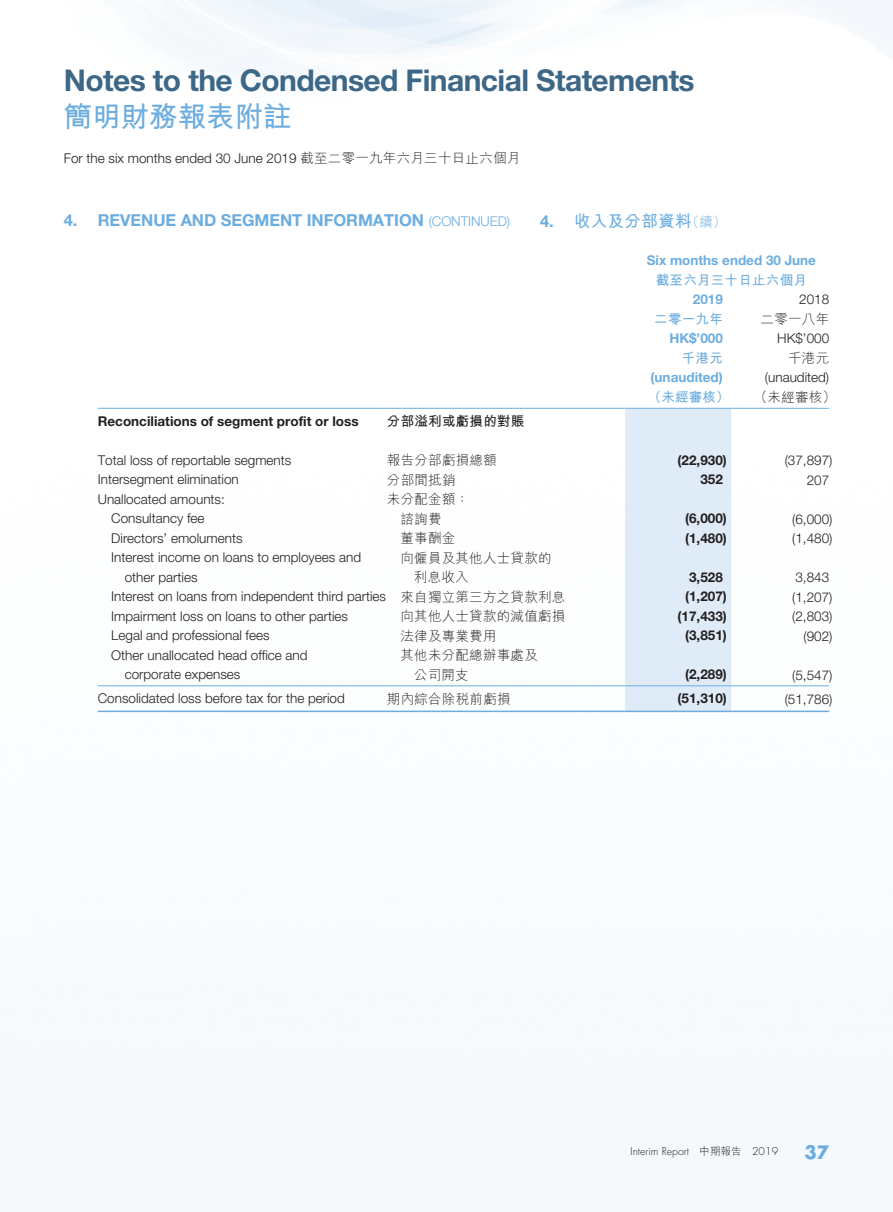
<style>
.page{position:relative;width:893px;height:1212px;background:#fff}
.page>*{position:absolute;margin:0;border:0;box-sizing:border-box;transform-origin:0 0}
.t1{font:700 30px "Helvetica Neue LT Std";letter-spacing:-.02em;color:#3d6787}
.t2{font:700 28.5px "M Hei HK";color:#6caddf}
.t3{font:700 18px "Futura Std";color:#6caddf}
.t4{font:700 16.5px "Helvetica Neue LT Std";letter-spacing:-.005em;color:#6caddf}
.t5{font:700 16.5px "M Hei HK";letter-spacing:.02em;color:#6caddf}
.t6{font:300 13.5px/19.5px "Helvetica Neue LT Std";color:#231f20}
.t7{font:700 13.5px "Helvetica Neue LT Std";color:#231f20}
.t8{font:300 13.5px/19.5px "M Hei HK";letter-spacing:.02em;color:#231f20}
.t9{font:700 13.5px "Helvetica Neue LT Std";color:#6caddf}
.t10{font:700 13.5px "M Hei HK";letter-spacing:.02em;color:#6caddf}
.t11{font:700 13.5px "M Hei HK";letter-spacing:.02em;color:#231f20}
.t12{font:300 10.5px "Futura Std";color:#231f20}
.s1{font-family:"M Hei HK"}
.s2{font-weight:300;font-size:13.5px}
.s3{font-family:"Helvetica Neue LT Std"}
</style>
<div class="page">
<div style="left:625px;top:409px;width:106px;height:301px;background:#dfebf7"></div>
<hr style="left:98px;top:408px;width:289px;height:1px;background:#6caddf">
<hr style="left:387px;top:408px;width:238px;height:1px;background:#6caddf">
<hr style="left:625px;top:408px;width:106px;height:1px;background:#6caddf">
<hr style="left:731px;top:408px;width:98px;height:1px;background:#6caddf">
<hr style="left:98px;top:685px;width:289px;height:1px;background:#6caddf">
<hr style="left:387px;top:685px;width:238px;height:1px;background:#6caddf">
<hr style="left:625px;top:685px;width:106px;height:1px;background:#6caddf">
<hr style="left:731px;top:685px;width:98px;height:1px;background:#6caddf">
<hr style="left:98px;top:710px;width:289px;height:2px;background:#6caddf">
<hr style="left:387px;top:710px;width:238px;height:2px;background:#6caddf">
<hr style="left:625px;top:710px;width:106px;height:2px;background:#6caddf">
<hr style="left:731px;top:710px;width:98px;height:2px;background:#6caddf">
<h1 class="t1" style="left:64px;top:62px;width:632px">Notes to the Condensed Financial Statements</h1>
<h2 class="t2" style="left:64px;top:96px;width:229px">簡明財務報表附註</h2>
<p class="t6" style="left:64px;top:148px;width:458px">For the six months ended 30 June 2019 <span class="s1">截至二零一九年六月三十日止六個月</span></p>
<p class="t4" style="left:64px;top:210px;width:448px">4. REVENUE AND SEGMENT INFORMATION <span class="s2">(CONTINUED)</span></p>
<p class="t5" style="left:540px;top:209px;width:188px"><span class="s3">4.</span> 收入及分部資料<span class="s2">（續）</span></p>
<p class="t9" style="left:647px;top:252px;width:171px">Six months ended 30 June</p>
<p class="t10" style="left:656px;top:271px;width:153px">截至六月三十日止六個月</p>
<p class="t9" style="left:693px;top:291px;width:32px">2019</p>
<p class="t6" style="left:799px;top:289px;width:32px">2018</p>
<p class="t10" style="left:654px;top:310px;width:70px">二零一九年</p>
<p class="t8" style="left:761px;top:309px;width:70px">二零一八年</p>
<p class="t9" style="left:669px;top:330px;width:55px">HK$’000</p>
<p class="t6" style="left:777px;top:328px;width:54px">HK$’000</p>
<p class="t10" style="left:682px;top:349px;width:43px">千港元</p>
<p class="t8" style="left:788px;top:348px;width:43px">千港元</p>
<p class="t9" style="left:651px;top:369px;width:74px">(unaudited)</p>
<p class="t6" style="left:765px;top:367px;width:66px">(unaudited)</p>
<p class="t10" style="left:648px;top:388px;width:83px">（未經審核）</p>
<p class="t8" style="left:754px;top:387px;width:83px">（未經審核）</p>
<p class="t7" style="left:98px;top:413px;width:262px">Reconciliations of segment profit or loss</p>
<p class="t11" style="left:387px;top:412px;width:139px">分部溢利或虧損的對賬</p>
<p class="t6" style="left:98px;top:450px;width:195px">Total loss of reportable segments</p>
<p class="t8" style="left:387px;top:450px;width:111px">報告分部虧損總額</p>
<p class="t7" style="left:678px;top:452px;width:51px">(22,930)</p>
<p class="t6" style="left:785px;top:451px;width:49px">(37,897)</p>
<p class="t6" style="left:98px;top:469px;width:143px">Intersegment elimination</p>
<p class="t8" style="left:387px;top:470px;width:70px">分部間抵銷</p>
<p class="t7" style="left:700px;top:471px;width:24px">352</p>
<p class="t6" style="left:807px;top:470px;width:24px">207</p>
<p class="t6" style="left:98px;top:489px;width:129px">Unallocated amounts:</p>
<p class="t8" style="left:387px;top:489px;width:84px">未分配金額：</p>
<p class="t6" style="left:111px;top:508px;width:95px">Consultancy fee</p>
<p class="t8" style="left:400px;top:509px;width:43px">諮詢費</p>
<p class="t7" style="left:685px;top:510px;width:43px">(6,000)</p>
<p class="t6" style="left:792px;top:509px;width:42px">(6,000)</p>
<p class="t6" style="left:111px;top:528px;width:133px">Directors’ emoluments</p>
<p class="t8" style="left:400px;top:528px;width:56px">董事酬金</p>
<p class="t7" style="left:685px;top:530px;width:43px">(1,480)</p>
<p class="t6" style="left:792px;top:529px;width:42px">(1,480)</p>
<p class="t6" style="left:125px;top:547px;width:238px;text-indent:-14px">Interest income on loans to employees and other parties</p>
<p class="t8" style="left:414px;top:548px;width:139px;text-indent:-14px">向僱員及其他人士貸款的利息收入</p>
<p class="t7" style="left:689px;top:569px;width:35px">3,528</p>
<p class="t6" style="left:795px;top:568px;width:35px">3,843</p>
<p class="t6" style="left:111px;top:586px;width:456px">Interest on loans from independent third parties <span class="s1">來自獨立第三方之貸款利息</span></p>
<p class="t7" style="left:685px;top:588px;width:43px">(1,207)</p>
<p class="t6" style="left:792px;top:587px;width:42px">(1,207)</p>
<p class="t6" style="left:111px;top:606px;width:238px">Impairment loss on loans to other parties</p>
<p class="t8" style="left:400px;top:606px;width:166px">向其他人士貸款的減值虧損</p>
<p class="t7" style="left:678px;top:608px;width:51px">(17,433)</p>
<p class="t6" style="left:792px;top:606px;width:42px">(2,803)</p>
<p class="t6" style="left:111px;top:625px;width:160px">Legal and professional fees</p>
<p class="t8" style="left:400px;top:626px;width:98px">法律及專業費用</p>
<p class="t7" style="left:685px;top:627px;width:43px">(3,851)</p>
<p class="t6" style="left:803px;top:626px;width:31px">(902)</p>
<p class="t6" style="left:125px;top:645px;width:184px;text-indent:-14px">Other unallocated head office and corporate expenses</p>
<p class="t8" style="left:414px;top:645px;width:125px;text-indent:-14px">其他未分配總辦事處及公司開支</p>
<p class="t7" style="left:685px;top:666px;width:43px">(2,289)</p>
<p class="t6" style="left:792px;top:665px;width:42px">(5,547)</p>
<p class="t6" style="left:98px;top:688px;width:249px">Consolidated loss before tax for the period</p>
<p class="t8" style="left:387px;top:689px;width:125px">期內綜合除稅前虧損</p>
<p class="t7" style="left:678px;top:690px;width:51px">(51,310)</p>
<p class="t6" style="left:785px;top:689px;width:49px">(51,786)</p>
<p class="t12" style="left:630px;top:1145px;width:149px">Interim Report <span class="s1">中期報告</span> 2019</p>
<h3 class="t3" style="left:804px;top:1140px;width:26px">37</h3>
</div>
